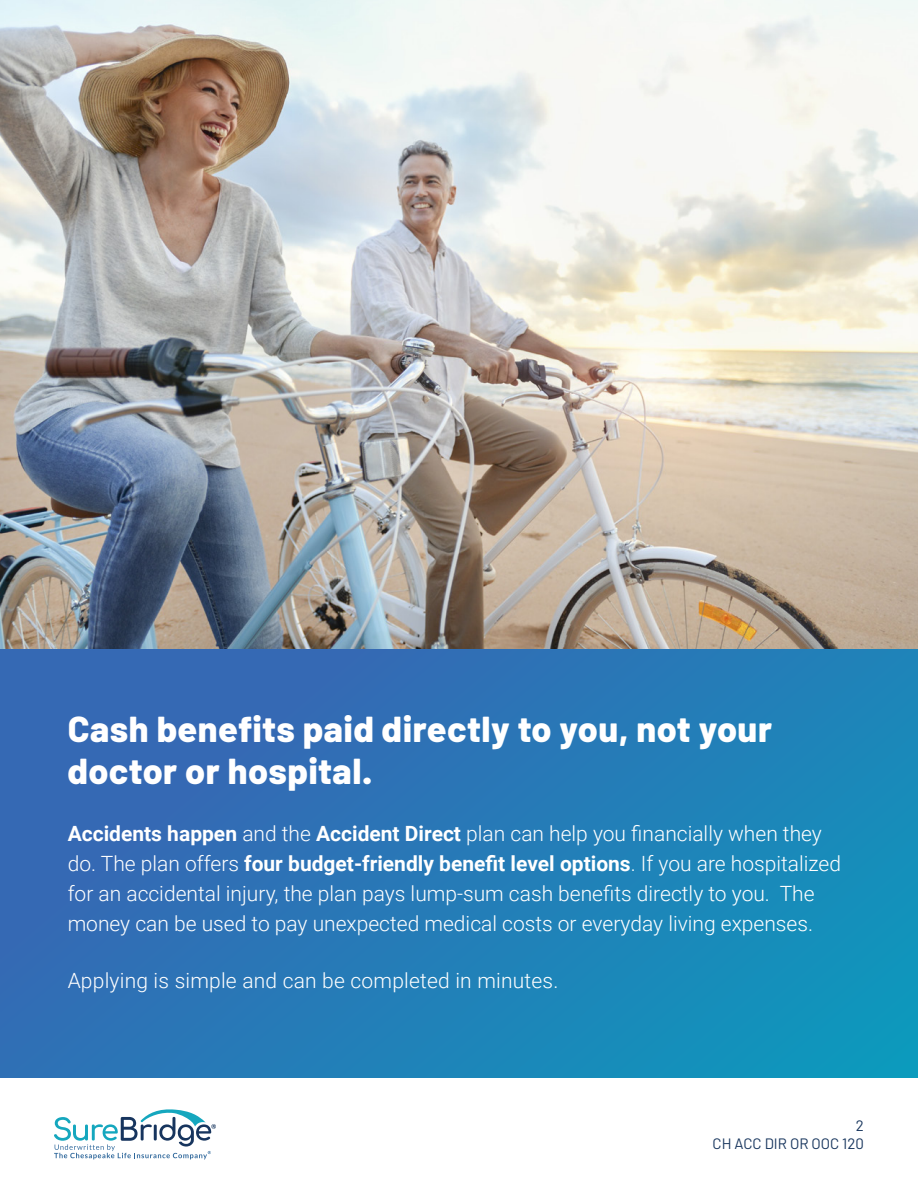
<style>
.page{position:relative;width:918px;height:1188px;background:#fff}
.page>*{position:absolute;margin:0;border:0;box-sizing:border-box;transform-origin:0 0}
.t1{font:800 36px/42px "Barlow";letter-spacing:.015em;color:#fff}
.t2{font:300 21px/30px "Roboto";color:#fff}
.t3{font:15px "Barlow";color:#17355d}
.s1{font-weight:700}
</style>
<div class="page">
<svg style="left:54px;top:1109px;width:162px;height:50px"></svg>
<img style="left:0;top:0;width:918px;height:650px">
<div style="left:0;top:650px;width:918px;height:427px;background:linear-gradient(to right,#3767b4,#158fbb)"></div>
<p class="t1" style="left:68px;top:708px;width:706px">Cash benefits paid directly to you, not your doctor or hospital.</p>
<p class="t2" style="left:68px;top:818px;width:775px"><span class="s1">Accidents happen</span> and the <span class="s1">Accident Direct</span> plan can help you financially when they do. The plan offers <span class="s1">four budget-friendly benefit level options</span>. If you are hospitalized for an accidental injury, the plan pays lump-sum cash benefits directly to you. The money can be used to pay unexpected medical costs or everyday living expenses.</p>
<p class="t2" style="left:68px;top:965px;width:492px">Applying is simple and can be completed in minutes.</p>
<p class="t3" style="left:856px;top:1116px;width:10px">2</p>
<p class="t3" style="left:713px;top:1134px;width:153px">CH ACC DIR OR OOC 120</p>
</div>
